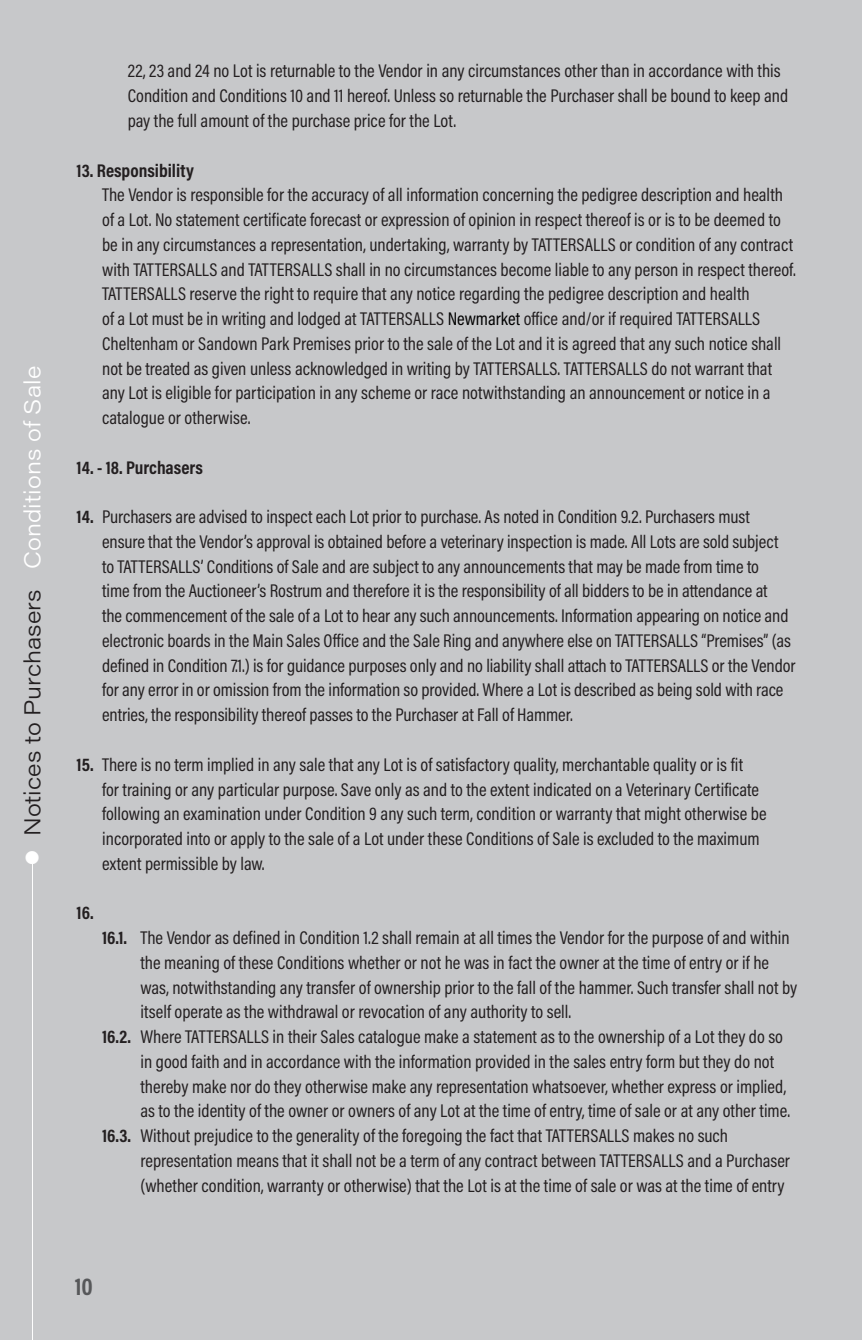
<style>
.page{position:relative;width:862px;height:1340px;background:#fff}
.page>*{position:absolute;margin:0;border:0;box-sizing:border-box;transform-origin:0 0}
.t1{font:700 24.75px "Acumin Pro Cond";color:#57585a}
.t2{font:300 22.5px "Acumin Pro Wide";color:#231f20}
.t3{font:18.45px/24.8px "Acumin Pro Cond";color:#231f20}
.t4{font:700 18.45px "Acumin Pro Cond";color:#231f20}
.s1{color:#fff}
.s2{color:#000}
.s3{font-weight:700}
</style>
<div class="page">
<div style="left:0;top:0;width:861px;height:1339px;background:#c7c8ca"></div>
<hr style="left:32px;top:855px;width:1px;height:484px;background:#fff">
<p class="t2" style="left:17px;top:866px;width:501px;rotate:-90deg"><span class="s1">●</span> Notices to Purchasers <span class="s1">Conditions of Sale</span></p>
<p class="t3" style="left:128px;top:58px;width:661px">22, 23 and 24 no Lot is returnable to the Vendor in any circumstances other than in accordance with this<br>Condition and Conditions 10 and 11 hereof. Unless so returnable the Purchaser shall be bound to keep and pay the full amount of the purchase price for the Lot.</p>
<p class="t4" style="left:77px;top:158px;width:119px">13. Responsibility</p>
<p class="t3" style="left:102px;top:182px;width:695px">The Vendor is responsible for the accuracy of all information concerning the pedigree description and health of a Lot. No statement certificate forecast or expression of opinion in respect thereof is or is to be deemed to be in any circumstances a representation, undertaking, warranty by TATTERSALLS or condition of any contract with TATTERSALLS and TATTERSALLS shall in no circumstances become liable to any person in respect thereof.<br>TATTERSALLS reserve the right to require that any notice regarding the pedigree description and health<br>of a Lot must be in writing and lodged at TATTERSALLS <span class="s2">Newmarket</span> office and/or if required TATTERSALLS Cheltenham or Sandown Park Premises prior to the sale of the Lot and it is agreed that any such notice shall not be treated as given unless acknowledged in writing by TATTERSALLS. TATTERSALLS do not warrant that any Lot is eligible for participation in any scheme or race notwithstanding an announcement or notice in a catalogue or otherwise.</p>
<p class="t4" style="left:77px;top:455px;width:128px">14. - 18. Purchasers</p>
<p class="t3" style="left:102px;top:504px;width:694px;text-indent:-26px"><span class="s3">14.</span> Purchasers are advised to inspect each Lot prior to purchase. As noted in Condition 9.2. Purchasers must ensure that the Vendor’s approval is obtained before a veterinary inspection is made. All Lots are sold subject<br>to TATTERSALLS’ Conditions of Sale and are subject to any announcements that may be made from time to<br>time from the Auctioneer’s Rostrum and therefore it is the responsibility of all bidders to be in attendance at<br>the commencement of the sale of a Lot to hear any such announcements. Information appearing on notice and electronic boards in the Main Sales Office and the Sale Ring and anywhere else on TATTERSALLS “Premises” (as defined in Condition 7.1.) is for guidance purposes only and no liability shall attach to TATTERSALLS or the Vendor for any error in or omission from the information so provided. Where a Lot is described as being sold with race entries, the responsibility thereof passes to the Purchaser at Fall of Hammer.</p>
<p class="t3" style="left:102px;top:751px;width:665px;text-indent:-26px"><span class="s3">15.</span> There is no term implied in any sale that any Lot is of satisfactory quality, merchantable quality or is fit<br>for training or any particular purpose. Save only as and to the extent indicated on a Veterinary Certificate following an examination under Condition 9 any such term, condition or warranty that might otherwise be incorporated into or apply to the sale of a Lot under these Conditions of Sale is excluded to the maximum extent permissible by law.</p>
<p class="t4" style="left:77px;top:900px;width:19px">16.</p>
<p class="t3" style="left:140px;top:925px;width:658px;text-indent:-38px"><span class="s3">16.1.</span> The Vendor as defined in Condition 1.2 shall remain at all times the Vendor for the purpose of and within the meaning of these Conditions whether or not he was in fact the owner at the time of entry or if he was, notwithstanding any transfer of ownership prior to the fall of the hammer. Such transfer shall not by itself operate as the withdrawal or revocation of any authority to sell.</p>
<p class="t3" style="left:140px;top:1024px;width:651px;text-indent:-38px"><span class="s3">16.2.</span> Where TATTERSALLS in their Sales catalogue make a statement as to the ownership of a Lot they do so in good faith and in accordance with the information provided in the sales entry form but they do not thereby make nor do they otherwise make any representation whatsoever, whether express or implied, as to the identity of the owner or owners of any Lot at the time of entry, time of sale or at any other time.</p>
<p class="t3" style="left:140px;top:1123px;width:650px;text-indent:-38px"><span class="s3">16.3.</span> Without prejudice to the generality of the foregoing the fact that TATTERSALLS makes no such representation means that it shall not be a term of any contract between TATTERSALLS and a Purchaser (whether condition, warranty or otherwise) that the Lot is at the time of sale or was at the time of entry</p>
<h1 class="t1" style="left:75px;top:1269px;width:20px">10</h1>
</div>
